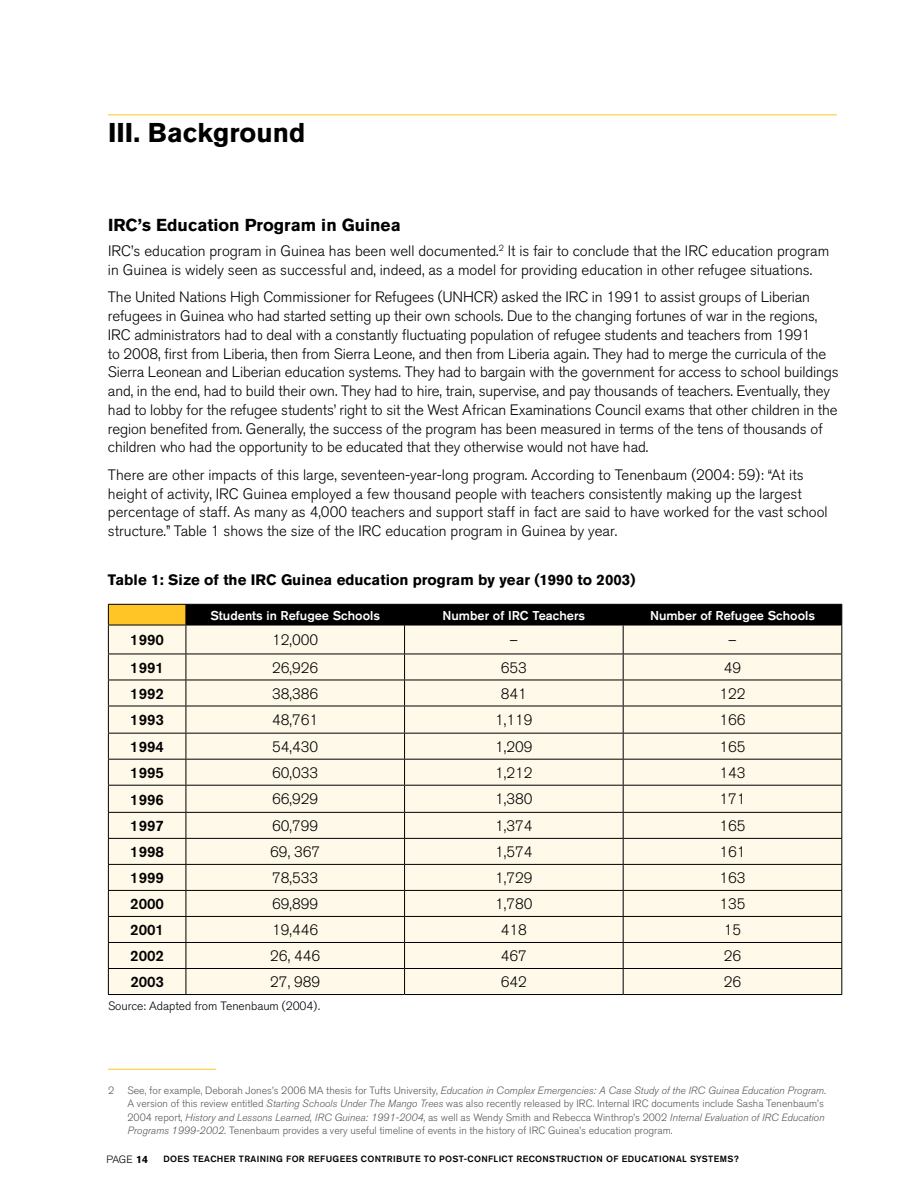
<style>
.page{position:relative;width:918px;height:1188px;background:#fff}
.page>*{position:absolute;margin:0;border:0;box-sizing:border-box;transform-origin:0 0}
.t1{font:700 27px "Akzidenz Grotesk BQ";color:#000}
.t2{font:700 17.25px "Akzidenz Grotesk BQ";color:#000}
.t3{font:300 15px/18.8px "Akzidenz Grotesk BQ";letter-spacing:-.01em;color:#000}
.t4{font:700 15px "Akzidenz Grotesk BQ";color:#000}
.t5{font:500 15px "Akzidenz Grotesk BQ";color:#000}
.t6{font:500 12.75px "Akzidenz Grotesk BQ";color:#fff}
.t7{font:300 12px "Akzidenz Grotesk BQ";color:#000}
.t8{font:300 10.5px/13.5px "Akzidenz Grotesk BQ";color:#58595b}
.t9{font:300 10.5px "Akzidenz Grotesk BQ";color:#000}
.t10{font:500 9px "Akzidenz Grotesk BQ";letter-spacing:.04em;color:#000}
.s1{font-style:italic}
.s2{font-weight:700}
</style>
<div class="page">
<hr style="left:108px;top:115px;width:729px;height:1px;background:#ffc425">
<div style="left:108px;top:604px;width:78px;height:21px;background:#ffc425"></div>
<div style="left:109px;top:626px;width:77px;height:368px;background:#fff9e9"></div>
<hr style="left:108px;top:654px;width:78px;height:1px;background:#000">
<hr style="left:108px;top:680px;width:78px;height:1px;background:#000">
<hr style="left:108px;top:706px;width:78px;height:1px;background:#000">
<hr style="left:108px;top:733px;width:78px;height:1px;background:#000">
<hr style="left:108px;top:759px;width:78px;height:1px;background:#000">
<hr style="left:108px;top:785px;width:78px;height:1px;background:#000">
<hr style="left:108px;top:812px;width:78px;height:1px;background:#000">
<hr style="left:108px;top:838px;width:78px;height:1px;background:#000">
<hr style="left:108px;top:864px;width:78px;height:1px;background:#000">
<hr style="left:108px;top:890px;width:78px;height:1px;background:#000">
<hr style="left:108px;top:916px;width:78px;height:1px;background:#000">
<hr style="left:108px;top:942px;width:78px;height:1px;background:#000">
<hr style="left:108px;top:968px;width:78px;height:1px;background:#000">
<hr style="left:108px;top:994px;width:78px;height:1px;background:#000">
<hr style="left:186px;top:994px;width:219px;height:1px;background:#000">
<hr style="left:405px;top:994px;width:218px;height:1px;background:#000">
<hr style="left:623px;top:994px;width:219px;height:1px;background:#000">
<hr style="left:108px;top:604px;width:78px;height:1px;background:#000">
<svg style="left:108px;top:604px;width:1px;height:390px"></svg>
<svg style="left:186px;top:604px;width:656px;height:390px;background:#e7e1d3"></svg>
<hr style="left:108px;top:625px;width:78px;height:1px;background:#000">
<hr style="left:108px;top:1069px;width:108px;height:1px;background:#ffc425">
<h1 class="t1" style="left:108px;top:117px;width:199px">III. Background</h1>
<p class="t2" style="left:108px;top:215px;width:294px">IRC’s Education Program in Guinea</p>
<p class="t3" style="left:108px;top:242px;width:723px">IRC’s education program in Guinea has been well documented.<sup>2</sup> It is fair to conclude that the IRC education program in Guinea is widely seen as successful and, indeed, as a model for providing education in other refugee situations.</p>
<p class="t3" style="left:108px;top:288px;width:732px">The United Nations High Commissioner for Refugees (UNHCR) asked the IRC in 1991 to assist groups of Liberian refugees in Guinea who had started setting up their own schools. Due to the changing fortunes of war in the regions, IRC administrators had to deal with a constantly fluctuating population of refugee students and teachers from 1991<br>to 2008, first from Liberia, then from Sierra Leone, and then from Liberia again. They had to merge the curricula of the Sierra Leonean and Liberian education systems. They had to bargain with the government for access to school buildings and, in the end, had to build their own. They had to hire, train, supervise, and pay thousands of teachers. Eventually, they had to lobby for the refugee students’ right to sit the West African Examinations Council exams that other children in the region benefited from. Generally, the success of the program has been measured in terms of the tens of thousands of children who had the opportunity to be educated that they otherwise would not have had.</p>
<p class="t3" style="left:108px;top:466px;width:721px">There are other impacts of this large, seventeen-year-long program. According to Tenenbaum (2004: 59): “At its height of activity, IRC Guinea employed a few thousand people with teachers consistently making up the largest percentage of staff. As many as 4,000 teachers and support staff in fact are said to have worked for the vast school structure.” Table 1 shows the size of the IRC education program in Guinea by year.</p>
<p class="t4" style="left:108px;top:571px;width:529px">Table 1: Size of the IRC Guinea education program by year (1990 to 2003)</p>
<p class="t6" style="left:210px;top:607px;width:171px">Students in Refugee Schools</p>
<p class="t6" style="left:443px;top:607px;width:144px">Number of IRC Teachers</p>
<p class="t6" style="left:650px;top:607px;width:166px">Number of Refugee Schools</p>
<p class="t5" style="left:130px;top:631px;width:35px">1990</p>
<p class="t3" style="left:272px;top:631px;width:48px">12,000</p>
<p class="t3" style="left:510px;top:631px;width:10px">–</p>
<p class="t3" style="left:728px;top:631px;width:10px">–</p>
<p class="t5" style="left:130px;top:658px;width:35px">1991</p>
<p class="t3" style="left:272px;top:658px;width:48px">26,926</p>
<p class="t3" style="left:501px;top:658px;width:28px">653</p>
<p class="t3" style="left:724px;top:658px;width:19px">49</p>
<p class="t5" style="left:130px;top:684px;width:35px">1992</p>
<p class="t3" style="left:272px;top:684px;width:48px">38,386</p>
<p class="t3" style="left:501px;top:684px;width:28px">841</p>
<p class="t3" style="left:719px;top:684px;width:28px">122</p>
<p class="t5" style="left:130px;top:711px;width:35px">1993</p>
<p class="t3" style="left:272px;top:711px;width:48px">48,761</p>
<p class="t3" style="left:495px;top:711px;width:39px">1,119</p>
<p class="t3" style="left:719px;top:711px;width:28px">166</p>
<p class="t5" style="left:130px;top:738px;width:35px">1994</p>
<p class="t3" style="left:272px;top:737px;width:48px">54,430</p>
<p class="t3" style="left:495px;top:737px;width:39px">1,209</p>
<p class="t3" style="left:719px;top:737px;width:28px">165</p>
<p class="t5" style="left:130px;top:764px;width:35px">1995</p>
<p class="t3" style="left:272px;top:764px;width:48px">60,033</p>
<p class="t3" style="left:495px;top:764px;width:39px">1,212</p>
<p class="t3" style="left:719px;top:764px;width:28px">143</p>
<p class="t5" style="left:130px;top:790px;width:35px">1996</p>
<p class="t3" style="left:272px;top:790px;width:48px">66,929</p>
<p class="t3" style="left:495px;top:790px;width:39px">1,380</p>
<p class="t3" style="left:719px;top:790px;width:28px">171</p>
<p class="t5" style="left:130px;top:817px;width:35px">1997</p>
<p class="t3" style="left:272px;top:817px;width:48px">60,799</p>
<p class="t3" style="left:495px;top:817px;width:39px">1,374</p>
<p class="t3" style="left:719px;top:817px;width:28px">165</p>
<p class="t5" style="left:130px;top:843px;width:35px">1998</p>
<p class="t3" style="left:270px;top:843px;width:52px">69, 367</p>
<p class="t3" style="left:495px;top:843px;width:39px">1,574</p>
<p class="t3" style="left:719px;top:843px;width:28px">161</p>
<p class="t5" style="left:130px;top:869px;width:35px">1999</p>
<p class="t3" style="left:272px;top:869px;width:48px">78,533</p>
<p class="t3" style="left:495px;top:869px;width:39px">1,729</p>
<p class="t3" style="left:719px;top:869px;width:28px">163</p>
<p class="t5" style="left:130px;top:895px;width:35px">2000</p>
<p class="t3" style="left:272px;top:895px;width:48px">69,899</p>
<p class="t3" style="left:495px;top:895px;width:39px">1,780</p>
<p class="t3" style="left:719px;top:895px;width:28px">135</p>
<p class="t5" style="left:130px;top:921px;width:35px">2001</p>
<p class="t3" style="left:272px;top:921px;width:48px">19,446</p>
<p class="t3" style="left:501px;top:921px;width:28px">418</p>
<p class="t3" style="left:724px;top:921px;width:19px">15</p>
<p class="t5" style="left:130px;top:947px;width:35px">2002</p>
<p class="t3" style="left:270px;top:947px;width:52px">26, 446</p>
<p class="t3" style="left:501px;top:947px;width:28px">467</p>
<p class="t3" style="left:724px;top:947px;width:19px">26</p>
<p class="t5" style="left:130px;top:973px;width:35px">2003</p>
<p class="t3" style="left:270px;top:973px;width:52px">27, 989</p>
<p class="t3" style="left:501px;top:973px;width:28px">642</p>
<p class="t3" style="left:724px;top:973px;width:19px">26</p>
<p class="t7" style="left:108px;top:999px;width:214px">Source: Adapted from Tenenbaum (2004).</p>
<p class="t8" style="left:108px;top:1083px;width:8px">2</p>
<p class="t8" style="left:127px;top:1083px;width:700px">See, for example, Deborah Jones’s 2006 MA thesis for Tufts University, <span class="s1">Education in Complex Emergencies: A Case Study of the IRC Guinea Education Program.<br></span>A version of this review entitled <span class="s1">Starting Schools Under The Mango Trees</span> was also recently released by IRC. Internal IRC documents include Sasha Tenenbaum’s 2004 report, <span class="s1">History and Lessons Learned, IRC Guinea: 1991-2004</span>, as well as Wendy Smith and Rebecca Winthrop’s 2002 <span class="s1">Internal Evaluation of IRC Education Programs 1999-2002.</span> Tenenbaum provides a very useful timeline of events in the history of IRC Guinea’s education program.</p>
<p class="t9" style="left:106px;top:1153px;width:43px">PAGE <span class="s2">14</span></p>
<p class="t10" style="left:164px;top:1154px;width:577px">DOES TEACHER TRAINING FOR REFUGEES CONTRIBUTE TO POST-CONFLICT RECONSTRUCTION OF EDUCATIONAL SYSTEMS?</p>
</div>
